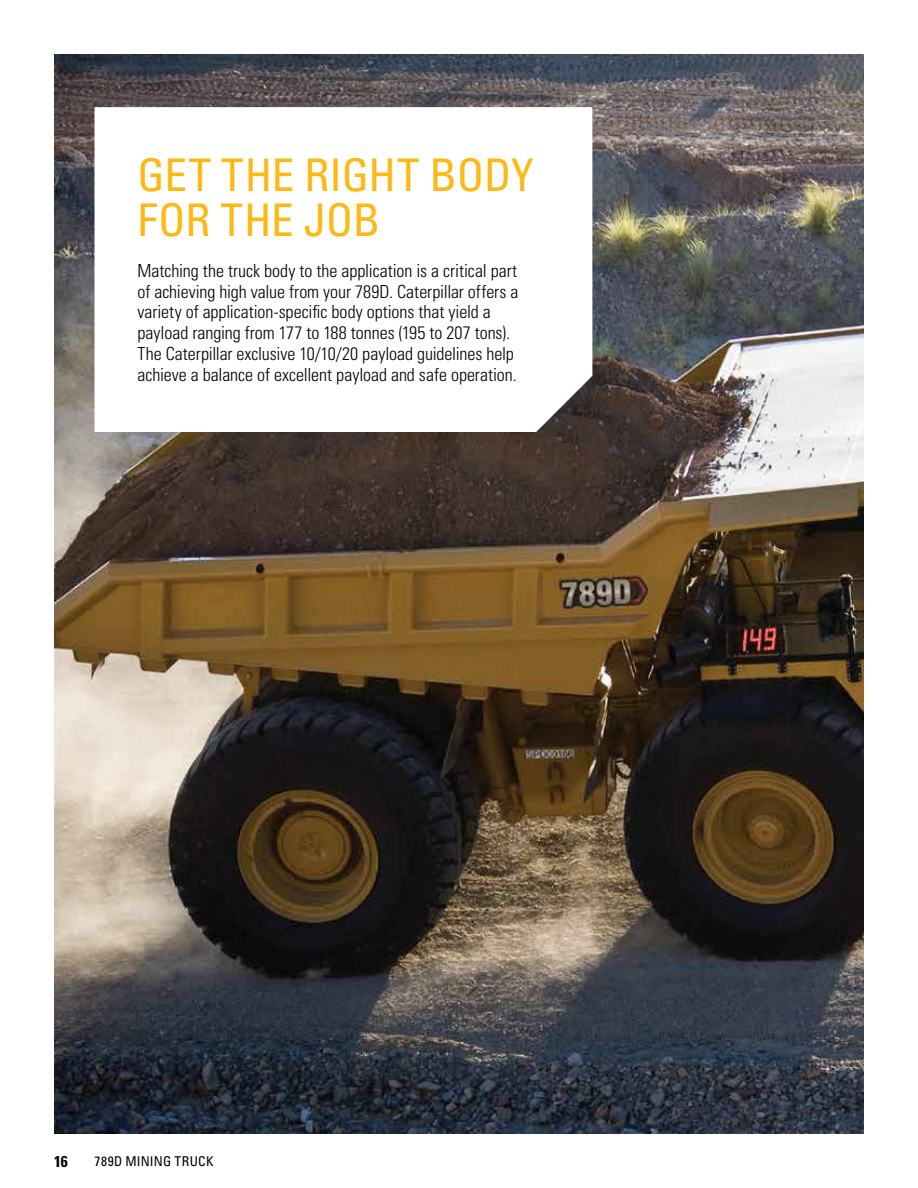
<style>
.page{position:relative;width:918px;height:1188px;background:#fff}
.page>*{position:absolute;margin:0;border:0;box-sizing:border-box;transform-origin:0 0}
.t1{font:condensed 45px/45px "Univers LT Std";letter-spacing:-.005em;color:#fdb913}
.t2{font:300 condensed 18px/20.7px "Univers LT Std";color:#000}
.t3{font:700 condensed 15.75px "Univers LT Std";color:#000}
.t4{font:condensed 13.5px "Univers LT Std";letter-spacing:.025em;color:#000}
</style>
<div class="page">
<img style="left:54px;top:54px;width:810px;height:1080px">
<svg style="left:95px;top:107px;width:497px;height:325px"></svg>
<h1 class="t1" style="left:137px;top:152px;width:398px">GET THE RIGHT BODY<br>FOR THE JOB</h1>
<p class="t2" style="left:137px;top:260px;width:383px">Matching the truck body to the application is a critical part of achieving high value from your 789D. Caterpillar offers a variety of application-specific body options that yield a payload ranging from 177 to 188 tonnes (195 to 207 tons).<br>The Caterpillar exclusive 10/10/20 payload guidelines help achieve a balance of excellent payload and safe operation.</p>
<p class="t3" style="left:54px;top:1151px;width:15px">16</p>
<p class="t4" style="left:94px;top:1153px;width:121px">789D MINING TRUCK</p>
</div>
